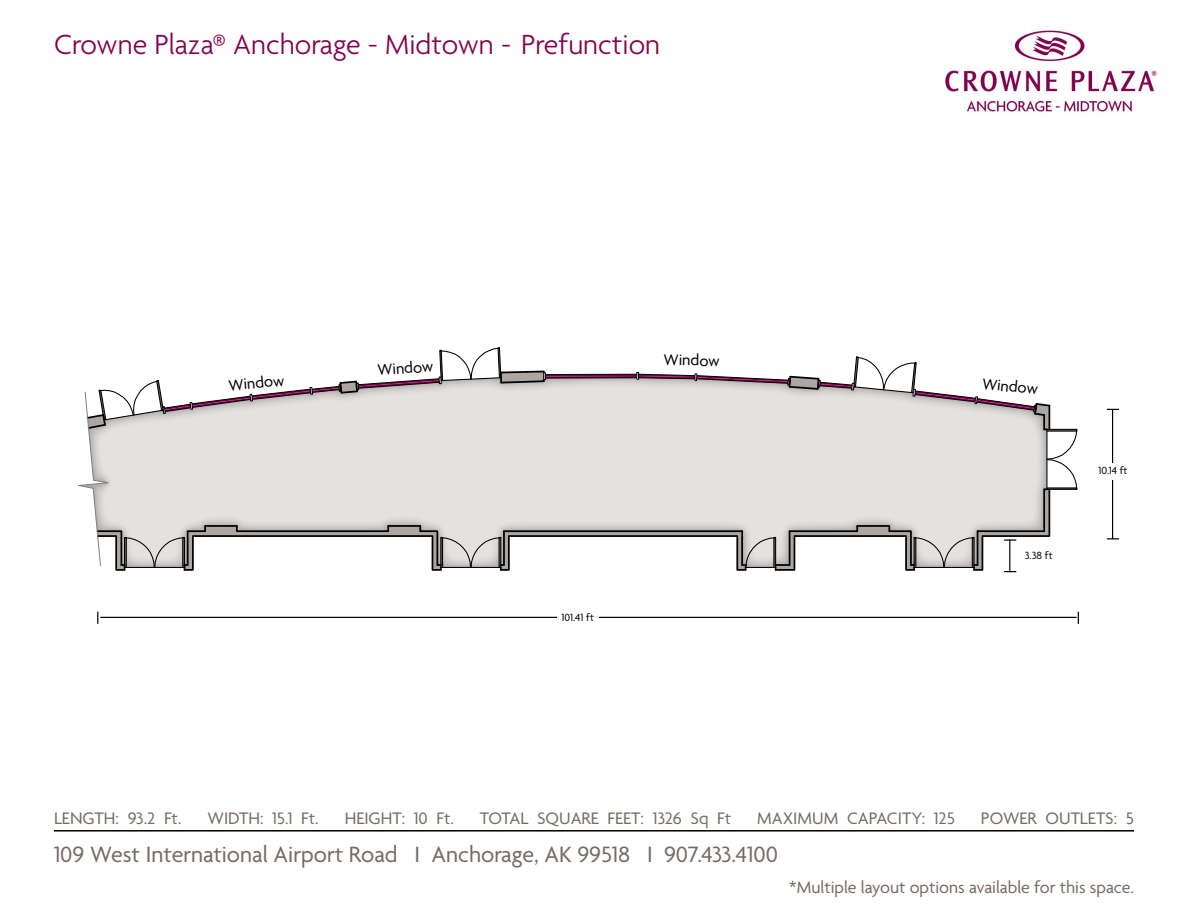
<style>
.page{position:relative;width:1188px;height:918px;background:#fff}
.page>*{position:absolute;margin:0;border:0;box-sizing:border-box;transform-origin:0 0}
.t1{font:300 30px "Agenda";color:#830051}
.t2{font:24px "Agenda";color:#766a65}
.t3{font:18px "Agenda";color:#766a65}
.t4{font:16.5px "Agenda";color:#000}
.t5{font:11.25px "Agenda";color:#000}
</style>
<div class="page">
<img style="left:945px;top:30px;width:212px;height:82px">
<hr style="left:54px;top:830px;width:1080px;height:2px;background:#000">
<hr style="left:100px;top:617px;width:977px;height:1px;background:#000">
<svg style="left:1078px;top:612px;width:1px;height:12px"></svg>
<svg style="left:97px;top:612px;width:1px;height:12px"></svg>
<div style="left:557px;top:610px;width:42px;height:17px;background:#fff"></div>
<hr style="left:1112px;top:409px;width:1px;height:130px;background:#000">
<svg style="left:78px;top:347px;width:1000px;height:225px"></svg>
<div style="left:1092px;top:463px;width:42px;height:17px;background:#fff"></div>
<div style="left:1018px;top:548px;width:41px;height:16px;background:#fff"></div>
<h1 class="t1" style="left:54px;top:29px;width:608px">Crowne Plaza® Anchorage - Midtown - Prefunction</h1>
<p class="t4" style="left:228px;top:376px;width:58px;rotate:-5deg">Window</p>
<p class="t4" style="left:377px;top:360px;width:58px;rotate:-3deg">Window</p>
<p class="t4" style="left:664px;top:351px;width:58px;rotate:1deg">Window</p>
<p class="t5" style="left:562px;top:612px;width:34px">101.41 ft</p>
<p class="t4" style="left:983px;top:375px;width:58px;rotate:6deg">Window</p>
<p class="t5" style="left:1025px;top:549px;width:30px">3.38 ft</p>
<p class="t5" style="left:1098px;top:465px;width:31px">10.14 ft</p>
<p class="t3" style="left:54px;top:809px;width:129px">LENGTH: 93.2 Ft.</p>
<p class="t3" style="left:208px;top:809px;width:113px">WIDTH: 15.1 Ft.</p>
<p class="t3" style="left:345px;top:809px;width:111px">HEIGHT: 10 Ft.</p>
<p class="t3" style="left:480px;top:809px;width:253px">TOTAL SQUARE FEET: 1326 Sq Ft</p>
<p class="t3" style="left:757px;top:809px;width:199px">MAXIMUM CAPACITY: 125</p>
<p class="t3" style="left:981px;top:809px;width:155px">POWER OUTLETS: 5</p>
<h2 class="t2" style="left:54px;top:841px;width:726px">109 West International Airport Road I Anchorage, AK 99518 I 907.433.4100</h2>
<p class="t3" style="left:789px;top:878px;width:346px">*Multiple layout options available for this space.</p>
</div>
